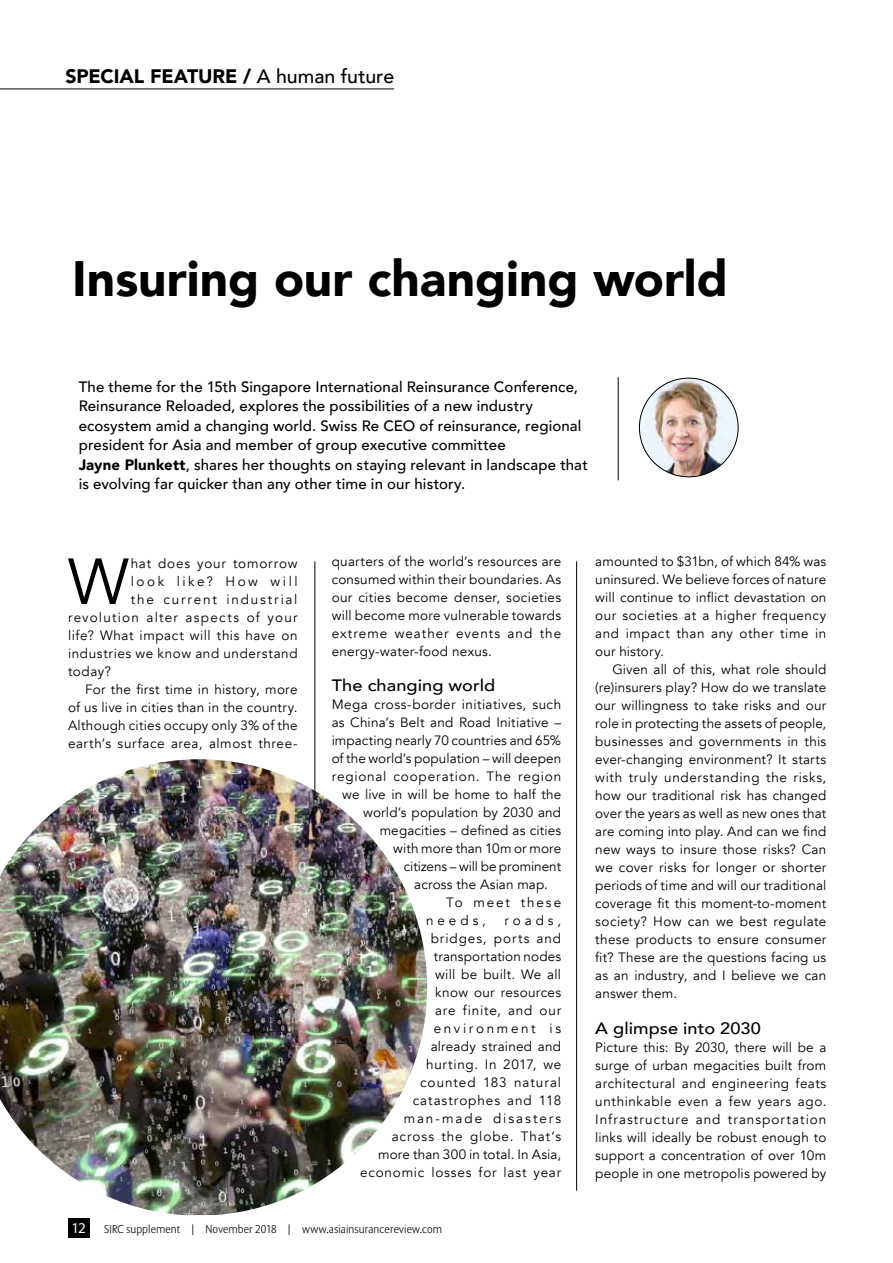
<style>
.page{position:relative;width:893px;height:1263px;background:#fff}
.page>*{position:absolute;margin:0;border:0;box-sizing:border-box;transform-origin:0 0}
.t1{font:64.35px "Avenir";color:#000}
.t2{font:900 49.5px "Avenir";color:#000}
.t3{font:900 19.5px "Avenir";letter-spacing:-.005em;color:#000}
.t4{font:500 16.5px "Avenir";letter-spacing:.005em;color:#000;scale:1.1 1}
.t5{font:500 15px/19.5px "Avenir";letter-spacing:.01em;color:#000}
.t6{font:13.5px/18px "Avenir";letter-spacing:.025em;color:#000;text-align:justify}
.t7{font:13.5px/18px "Avenir";letter-spacing:.06em;color:#000;text-align:right}
.t8{font:13.5px "Avenir";letter-spacing:.005em;color:#000}
.t9{font:13.5px "Avenir";letter-spacing:.045em;color:#000}
.t10{font:13.5px "Avenir";letter-spacing:.09em;color:#000}
.t11{font:13.5px "Avenir";color:#000}
.t12{font:13.5px "Avenir";letter-spacing:.135em;color:#000}
.t13{font:13.5px "Avenir";letter-spacing:.19em;color:#000}
.t14{font:13.5px "Avenir";letter-spacing:.14em;color:#000}
.t15{font:300 11.25px "Allianz Sans";letter-spacing:.01em;color:#000}
.s1{font-weight:500}
.s2{font-weight:900}
.s3{font-family:"Myriad Pro";font-weight:400;font-size:15px;color:#fff}
</style>
<div class="page">
<div style="left:68px;top:1218px;width:21px;height:20px;background:#000"></div>
<hr style="left:0;top:89px;width:394px;height:1px;background:#000">
<hr style="left:315px;top:561px;width:1px;height:293px;background:#000">
<hr style="left:576px;top:561px;width:1px;height:630px;background:#000">
<img style="left:639px;top:378px;width:99px;height:99px;border-radius:49px">
<hr style="left:618px;top:377px;width:1px;height:103px;background:#000">
<img style="left:0;top:759px;width:427px;height:456px">
<h3 class="t3" style="left:65px;top:59px;width:330px">SPECIAL FEATURE / <span class="s1">A human future</span></h3>
<h2 class="t2" style="left:72px;top:236px;width:657px">Insuring our changing world</h2>
<p class="t5" style="left:79px;top:376px;width:511px">The theme for the 15th Singapore International Reinsurance Conference, Reinsurance Reloaded, explores the possibilities of a new industry ecosystem amid a changing world. Swiss Re CEO of reinsurance, regional president for Asia and member of group executive committee<br><span class="s2">Jayne Plunkett</span>, shares her thoughts on staying relevant in landscape that is evolving far quicker than any other time in our history.</p>
<h1 class="t1" style="left:68px;top:543px;width:62px">W</h1>
<p class="t7" style="left:131px;top:555px;width:168px">hat does your tomorrow</p>
<p class="t13" style="left:131px;top:573px;width:168px">look like? How will</p>
<p class="t12" style="left:131px;top:591px;width:168px">the current industrial</p>
<p class="t10" style="left:68px;top:609px;width:231px">revolution alter aspects of your</p>
<p class="t6" style="left:68px;top:627px;width:231px">life? What impact will this have on</p>
<p class="t9" style="left:68px;top:645px;width:231px">industries we know and understand</p>
<p class="t6" style="left:68px;top:663px;width:45px">today?</p>
<p class="t6" style="left:85px;top:681px;width:214px">For the first time in history, more</p>
<p class="t6" style="left:68px;top:699px;width:231px">of us live in cities than in the country.</p>
<p class="t6" style="left:68px;top:717px;width:231px">Although cities occupy only 3% of the</p>
<p class="t6" style="left:68px;top:735px;width:231px">earth’s surface area, almost three-</p>
<p class="t6" style="left:332px;top:553px;width:231px">quarters of the world’s resources are consumed within their boundaries. As our cities become denser, societies will become more vulnerable towards extreme weather events and the energy-water-food nexus.</p>
<p class="t4" style="left:332px;top:671px;width:150px">The changing world</p>
<p class="t6" style="left:332px;top:696px;width:231px">Mega cross-border initiatives, such</p>
<p class="t6" style="left:332px;top:714px;width:231px">as China’s Belt and Road Initiative –</p>
<p class="t8" style="left:332px;top:732px;width:231px">impacting nearly 70 countries and 65%</p>
<p class="t8" style="left:332px;top:750px;width:231px">of the world’s population – will deepen</p>
<p class="t7" style="left:332px;top:768px;width:231px">regional cooperation. The region</p>
<p class="t6" style="left:342px;top:786px;width:221px">we live in will be home to half the</p>
<p class="t6" style="left:363px;top:804px;width:200px">world’s population by 2030 and</p>
<p class="t6" style="left:380px;top:822px;width:183px">megacities – defined as cities</p>
<p class="t8" style="left:393px;top:840px;width:169px">with more than 10m or more</p>
<p class="t11" style="left:404px;top:858px;width:159px">citizens – will be prominent</p>
<p class="t6" style="left:414px;top:876px;width:135px">across the Asian map.</p>
<p class="t14" style="left:446px;top:894px;width:117px">To meet these</p>
<p class="t6" style="left:426px;top:912px;width:61px">needs,</p>
<p class="t7" style="left:360px;top:912px;width:203px">roads,<br>bridges, ports and transportation nodes<br>will be built. We all<br>know our resources<br>are finite, and our environment is<br>already strained and<br>hurting. In 2017, we<br>counted 183 natural catastrophes and 118 man-made disasters across the globe. That’s more than 300 in total. In Asia, economic losses for last year</p>
<p class="t15" style="left:72px;top:1222px;width:372px"><span class="s3">12</span> SIRC supplement | November 2018 | www.asiainsurancereview.com</p>
<p class="t6" style="left:595px;top:553px;width:233px">amounted to $31bn, of which 84% was uninsured. We believe forces of nature will continue to inflict devastation on our societies at a higher frequency and impact than any other time in our history.</p>
<p class="t6" style="left:595px;top:661px;width:233px;text-indent:17px">Given all of this, what role should (re)insurers play? How do we translate our willingness to take risks and our role in protecting the assets of people, businesses and governments in this ever-changing environment? It starts with truly understanding the risks, how our traditional risk has changed over the years as well as new ones that are coming into play. And can we find new ways to insure those risks? Can we cover risks for longer or shorter periods of time and will our traditional coverage fit this moment-to-moment society? How can we best regulate these products to ensure consumer fit? These are the questions facing us as an industry, and I believe we can answer them.</p>
<p class="t4" style="left:595px;top:1014px;width:152px">A glimpse into 2030</p>
<p class="t6" style="left:595px;top:1039px;width:233px">Picture this: By 2030, there will be a surge of urban megacities built from architectural and engineering feats unthinkable even a few years ago.<br>Infrastructure and transportation links will ideally be robust enough to support a concentration of over 10m people in one metropolis powered by</p>
</div>
